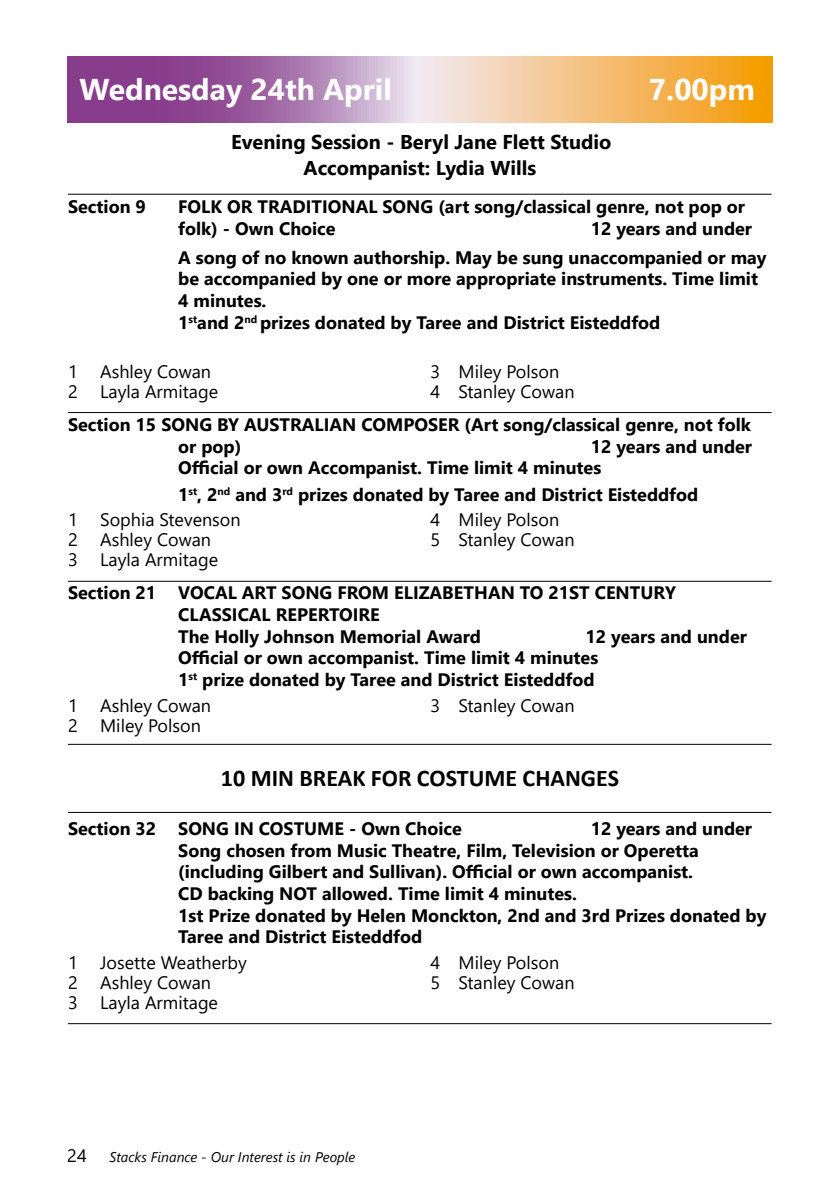
<style>
.page{position:relative;width:840px;height:1191px;background:#fff}
.page>*{position:absolute;margin:0;border:0;box-sizing:border-box;transform-origin:0 0}
.t1{font:700 30px "Segoe UI";color:#fff}
.t2{font:700 24px "Calibri";color:#000}
.t3{font:700 20px "Segoe UI";color:#000}
.t4{font:700 18px/21.6px "Segoe UI";color:#000}
.t5{font:18px "Segoe UI";color:#000}
.t6{font:italic 14px "Segoe UI";color:#000}
.s1{font-weight:400}
</style>
<div class="page">
<svg style="left:68px;top:57px;width:703px;height:65px;background:#cb9691"></svg>
<hr style="left:68px;top:412px;width:703px;height:1px;background:#000">
<hr style="left:68px;top:194px;width:703px;height:1px;background:#000">
<hr style="left:68px;top:581px;width:703px;height:1px;background:#000">
<hr style="left:68px;top:744px;width:703px;height:1px;background:#000">
<hr style="left:68px;top:812px;width:703px;height:1px;background:#000">
<hr style="left:68px;top:1023px;width:703px;height:1px;background:#000">
<h1 class="t1" style="left:79px;top:61px;width:314px">Wednesday 24th April</h1>
<h1 class="t1" style="left:648px;top:61px;width:107px">7.00pm</h1>
<p class="t3" style="left:231px;top:123px;width:381px">Evening Session - Beryl Jane Flett Studio</p>
<p class="t3" style="left:303px;top:149px;width:234px">Accompanist: Lydia Wills</p>
<p class="t4" style="left:68px;top:195px;width:79px">Section 9</p>
<p class="t4" style="left:178px;top:195px;width:568px">FOLK OR TRADITIONAL SONG (art song/classical genre, not pop or folk) - Own Choice</p>
<p class="t4" style="left:178px;top:213px;width:589px;line-height:28.8px;text-indent:412px">12 years and under<br>A song of no known authorship. May be sung unaccompanied or may</p>
<p class="t4" style="left:178px;top:267px;width:581px">be accompanied by one or more appropriate instruments. Time limit<br>4 minutes.<br>1<sup>st</sup>and 2<sup>nd</sup> prizes donated by Taree and District Eisteddfod</p>
<p class="t5" style="left:68px;top:355px;width:144px">1 Ashley Cowan</p>
<p class="t5" style="left:430px;top:355px;width:130px">3 Miley Polson</p>
<p class="t5" style="left:68px;top:375px;width:151px">2 Layla Armitage</p>
<p class="t5" style="left:430px;top:375px;width:145px">4 Stanley Cowan</p>
<p class="t4" style="left:178px;top:412px;width:574px;text-indent:-110px">Section 15 SONG BY AUSTRALIAN COMPOSER (Art song/classical genre, not folk or pop)</p>
<p class="t4" style="left:178px;top:434px;width:575px;text-indent:412px">12 years and under<br>Official or own Accompanist. Time limit 4 minutes</p>
<p class="t4" style="left:68px;top:480px;width:631px;line-height:25.6px;text-indent:110px">1<sup>st</sup>, 2<sup>nd</sup> and 3<sup>rd</sup> prizes donated by Taree and District Eisteddfod<br><span class="s1">1 Sophia Stevenson</span></p>
<p class="t5" style="left:430px;top:503px;width:130px">4 Miley Polson</p>
<p class="t5" style="left:68px;top:523px;width:144px">2 Ashley Cowan</p>
<p class="t5" style="left:430px;top:523px;width:145px">5 Stanley Cowan</p>
<p class="t5" style="left:68px;top:543px;width:151px">3 Layla Armitage</p>
<p class="t4" style="left:178px;top:581px;width:499px;text-indent:-110px">Section 21 VOCAL ART SONG FROM ELIZABETHAN TO 21ST CENTURY<br>CLASSICAL REPERTOIRE<br>The Holly Johnson Memorial Award</p>
<p class="t4" style="left:178px;top:624px;width:570px;text-indent:407px">12 years and under<br>Official or own accompanist. Time limit 4 minutes<br>1<sup>st</sup> prize donated by Taree and District Eisteddfod</p>
<p class="t5" style="left:68px;top:688px;width:144px">1 Ashley Cowan</p>
<p class="t5" style="left:430px;top:688px;width:145px">3 Stanley Cowan</p>
<p class="t5" style="left:68px;top:708px;width:134px">2 Miley Polson</p>
<h2 class="t2" style="left:221px;top:761px;width:399px">10 MIN BREAK FOR COSTUME CHANGES</h2>
<p class="t4" style="left:68px;top:816px;width:395px">Section 32 SONG IN COSTUME - Own Choice</p>
<p class="t4" style="left:178px;top:816px;width:589px;text-indent:412px">12 years and under Song chosen from Music Theatre, Film, Television or Operetta (including Gilbert and Sullivan). Official or own accompanist.<br>CD backing NOT allowed. Time limit 4 minutes.<br>1st Prize donated by Helen Monckton, 2nd and 3rd Prizes donated by Taree and District Eisteddfod</p>
<p class="t5" style="left:68px;top:945px;width:180px">1 Josette Weatherby</p>
<p class="t5" style="left:430px;top:945px;width:130px">4 Miley Polson</p>
<p class="t5" style="left:68px;top:965px;width:144px">2 Ashley Cowan</p>
<p class="t5" style="left:430px;top:965px;width:145px">5 Stanley Cowan</p>
<p class="t5" style="left:68px;top:985px;width:151px">3 Layla Armitage</p>
<p class="t5" style="left:67px;top:1138px;width:21px">24</p>
<p class="t6" style="left:109px;top:1143px;width:247px">Stacks Finance - Our Interest is in People</p>
</div>
